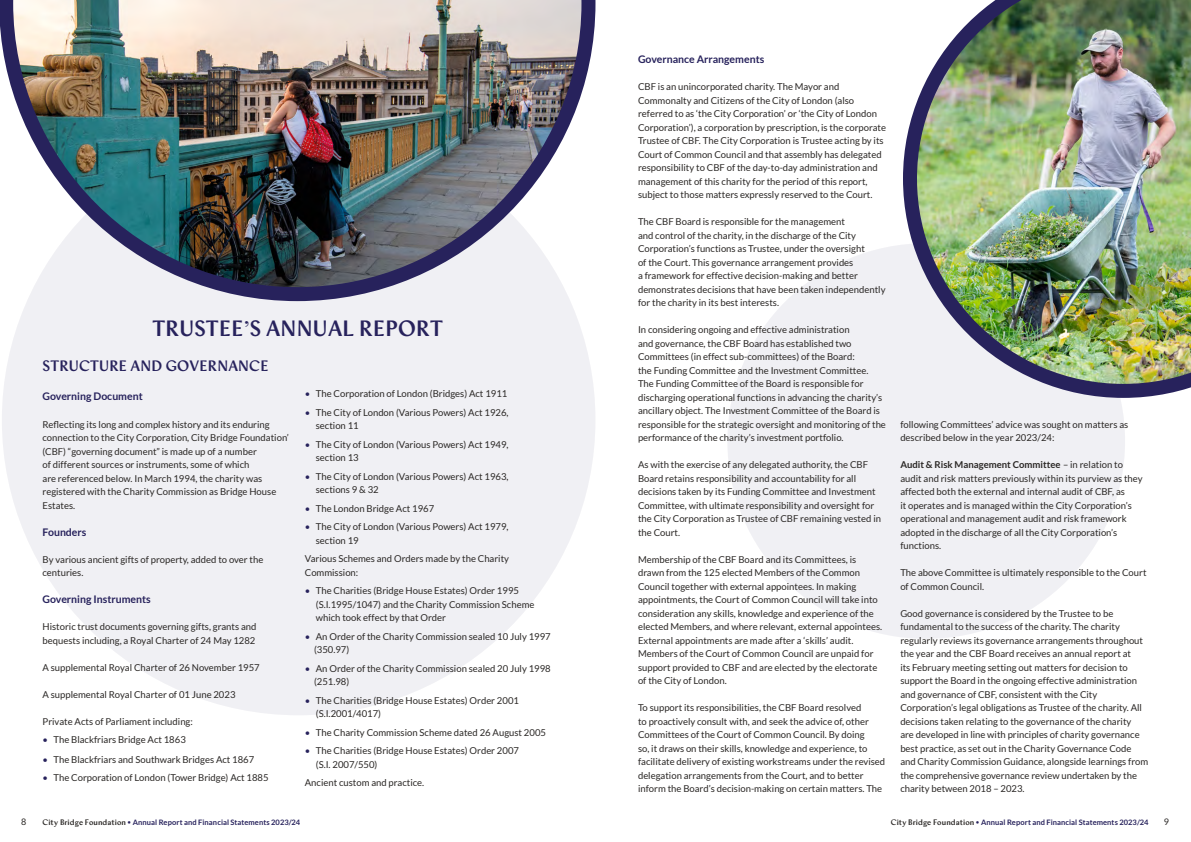
<style>
.page{position:relative;width:1191px;height:842px;background:#fff}
.page>*{position:absolute;margin:0;border:0;box-sizing:border-box;transform-origin:0 0}
.HEADER_RIVER_BLUE_2024{font:600 22px "HW Atlantic";letter-spacing:.01em;color:#27225c}
.Trustees_header_2024{font:600 15px "HW Atlantic";letter-spacing:.01em;color:#27225c}
.Body_text_2024{font:700 10.5px "Lato";color:#27225c}
.Bridge_header_turq_2024{font:700 10.5px "Lato";color:#27225c}
.Body_text_2024-2{font:9.5px/13.5px "Lato";color:#2a2725}
.Bold_leading_5_words{font:9.5px/13.5px "Lato";color:#2a2725}
.t1{font:9px "Lato";color:#2a2725}
.t2{font:700 7.5px "Lato";letter-spacing:.01em;color:#27225c}
.s1{color:#27225c}
.s2{font-weight:700}
.s3{font-family:"HW Atlantic";font-weight:600;font-size:8px;color:#2a2725}
.s4{font-family:"Corbel";font-weight:400;font-size:8px}
</style>
<div class="page">
<div style="left:727px;top:243px;width:398px;height:396px;background:#f0f0f4;border-radius:50%"></div>
<div style="left:2px;top:125px;width:593px;height:590px;background:#f0f0f4;border-radius:50%"></div>
<img style="left:0;top:0;width:595px;height:301px">
<img style="left:903px;top:0;width:288px;height:398px">
<h1 class="HEADER_RIVER_BLUE_2024" style="left:152px;top:314px;width:292px">TRUSTEE’S ANNUAL REPORT</h1>
<h2 class="Trustees_header_2024" style="left:43px;top:356px;width:228px">STRUCTURE AND GOVERNANCE</h2>
<h3 class="Bridge_header_turq_2024" style="left:43px;top:390px;width:102px">Governing Document</h3>
<p class="Body_text_2024-2" style="left:43px;top:417px;width:248px">Reflecting its long and complex history and its enduring connection to the City Corporation, City Bridge Foundation’ (CBF) “governing document” is made up of a number<br>of different sources or instruments, some of which<br>are referenced below. In March 1994, the charity was registered with the Charity Commission as Bridge House Estates.</p>
<p class="Body_text_2024" style="left:43px;top:526px;width:45px">Founders</p>
<p class="Body_text_2024-2" style="left:43px;top:552px;width:222px">By various ancient gifts of property, added to over the centuries.</p>
<p class="Body_text_2024" style="left:43px;top:593px;width:110px">Governing Instruments</p>
<p class="Body_text_2024-2" style="left:43px;top:620px;width:215px">Historic trust documents governing gifts, grants and bequests including, a Royal Charter of 24 May 1282</p>
<p class="Body_text_2024-2" style="left:43px;top:660px;width:219px">A supplemental Royal Charter of 26 November 1957</p>
<p class="Body_text_2024-2" style="left:43px;top:687px;width:194px">A supplemental Royal Charter of 01 June 2023</p>
<p class="Body_text_2024-2" style="left:43px;top:714px;width:152px">Private Acts of Parliament including:</p>
<p class="Body_text_2024-2" style="left:43px;top:733px;width:145px"><span class="s1">•</span> The Blackfriars Bridge Act 1863</p>
<p class="Body_text_2024-2" style="left:43px;top:752px;width:213px"><span class="s1">•</span> The Blackfriars and Southwark Bridges Act 1867</p>
<p class="Body_text_2024-2" style="left:43px;top:771px;width:228px"><span class="s1">•</span> The Corporation of London (Tower Bridge) Act 1885</p>
<p class="Body_text_2024-2" style="left:305px;top:387px;width:204px"><span class="s1">•</span> The Corporation of London (Bridges) Act 1911</p>
<p class="Body_text_2024-2" style="left:316px;top:406px;width:194px;text-indent:-11px"><span class="s1">•</span> The City of London (Various Powers) Act 1926, section 11</p>
<p class="Body_text_2024-2" style="left:316px;top:438px;width:194px;text-indent:-11px"><span class="s1">•</span> The City of London (Various Powers) Act 1949, section 13</p>
<p class="Body_text_2024-2" style="left:316px;top:470px;width:194px;text-indent:-11px"><span class="s1">•</span> The City of London (Various Powers) Act 1963, sections 9 &amp; 32</p>
<p class="Body_text_2024-2" style="left:305px;top:502px;width:131px"><span class="s1">•</span> The London Bridge Act 1967</p>
<p class="Body_text_2024-2" style="left:316px;top:520px;width:194px;text-indent:-11px"><span class="s1">•</span> The City of London (Various Powers) Act 1979, section 19</p>
<p class="Body_text_2024-2" style="left:305px;top:552px;width:206px">Various Schemes and Orders made by the Charity<br>Commission:</p>
<p class="Body_text_2024-2" style="left:316px;top:584px;width:220px;text-indent:-11px"><span class="s1">•</span> The Charities (Bridge House Estates) Order 1995 (S.I.1995/1047) and the Charity Commission Scheme which took effect by that Order</p>
<p class="Body_text_2024-2" style="left:314px;top:630px;width:238px;text-indent:-9px"><span class="s1">•</span> An Order of the Charity Commission sealed 10 July 1997 (350.97)</p>
<p class="Body_text_2024-2" style="left:314px;top:662px;width:238px;text-indent:-9px"><span class="s1">•</span> An Order of the Charity Commission sealed 20 July 1998 (251.98)</p>
<p class="Body_text_2024-2" style="left:316px;top:694px;width:205px;text-indent:-11px"><span class="s1">•</span> The Charities (Bridge House Estates) Order 2001 (S.I.2001/4017)</p>
<p class="Body_text_2024-2" style="left:305px;top:726px;width:243px"><span class="s1">•</span> The Charity Commission Scheme dated 26 August 2005</p>
<p class="Body_text_2024-2" style="left:316px;top:744px;width:205px;text-indent:-11px"><span class="s1">•</span> The Charities (Bridge House Estates) Order 2007 (S.I. 2007/550)</p>
<p class="Body_text_2024-2" style="left:305px;top:776px;width:121px">Ancient custom and practice.</p>
<p class="Body_text_2024" style="left:638px;top:53px;width:128px">Governance Arrangements</p>
<p class="Body_text_2024-2" style="left:638px;top:80px;width:250px">CBF is an unincorporated charity. The Mayor and Commonalty and Citizens of the City of London (also referred to as ‘the City Corporation’ or ‘the City of London Corporation’), a corporation by prescription, is the corporate Trustee of CBF. The City Corporation is Trustee acting by its Court of Common Council and that assembly has delegated responsibility to CBF of the day-to-day administration and management of this charity for the period of this report, subject to those matters expressly reserved to the Court.</p>
<p class="Body_text_2024-2" style="left:638px;top:215px;width:249px">The CBF Board is responsible for the management<br>and control of the charity, in the discharge of the City Corporation’s functions as Trustee, under the oversight<br>of the Court. This governance arrangement provides<br>a framework for effective decision-making and better demonstrates decisions that have been taken independently for the charity in its best interests.</p>
<p class="Body_text_2024-2" style="left:638px;top:323px;width:249px">In considering ongoing and effective administration<br>and governance, the CBF Board has established two Committees (in effect sub-committees) of the Board:<br>the Funding Committee and the Investment Committee.<br>The Funding Committee of the Board is responsible for discharging operational functions in advancing the charity’s ancillary object. The Investment Committee of the Board is responsible for the strategic oversight and monitoring of the performance of the charity’s investment portfolio.</p>
<p class="Body_text_2024-2" style="left:638px;top:458px;width:244px">As with the exercise of any delegated authority, the CBF Board retains responsibility and accountability for all decisions taken by its Funding Committee and Investment Committee, with ultimate responsibility and oversight for the City Corporation as Trustee of CBF remaining vested in the Court.</p>
<p class="Body_text_2024-2" style="left:638px;top:552px;width:246px">Membership of the CBF Board and its Committees, is drawn from the 125 elected Members of the Common Council together with external appointees. In making appointments, the Court of Common Council will take into consideration any skills, knowledge and experience of the elected Members, and where relevant, external appointees.<br>External appointments are made after a ‘skills’ audit.<br>Members of the Court of Common Council are unpaid for support provided to CBF and are elected by the electorate of the City of London.</p>
<p class="Body_text_2024-2" style="left:638px;top:701px;width:249px">To support its responsibilities, the CBF Board resolved<br>to proactively consult with, and seek the advice of, other Committees of the Court of Common Council. By doing<br>so, it draws on their skills, knowledge and experience, to facilitate delivery of existing workstreams under the revised delegation arrangements from the Court, and to better inform the Board’s decision-making on certain matters. The</p>
<p class="Body_text_2024-2" style="left:900px;top:417px;width:229px">following Committees’ advice was sought on matters as described below in the year 2023/24:</p>
<p class="Bold_leading_5_words" style="left:900px;top:458px;width:244px"><span class="s2">Audit &amp; Risk Management Committee</span> – in relation to audit and risk matters previously within its purview as they affected both the external and internal audit of CBF, as<br>it operates and is managed within the City Corporation’s operational and management audit and risk framework adopted in the discharge of all the City Corporation’s functions.</p>
<p class="Body_text_2024-2" style="left:900px;top:566px;width:248px">The above Committee is ultimately responsible to the Court of Common Council.</p>
<p class="Body_text_2024-2" style="left:900px;top:606px;width:249px">Good governance is considered by the Trustee to be fundamental to the success of the charity. The charity regularly reviews its governance arrangements throughout the year and the CBF Board receives an annual report at<br>its February meeting setting out matters for decision to support the Board in the ongoing effective administration and governance of CBF, consistent with the City Corporation’s legal obligations as Trustee of the charity. All decisions taken relating to the governance of the charity<br>are developed in line with principles of charity governance best practice, as set out in the Charity Governance Code and Charity Commission Guidance, alongside learnings from the comprehensive governance review undertaken by the charity between 2018 – 2023.</p>
<p class="t1" style="left:21px;top:817px;width:7px">8</p>
<p class="t2" style="left:43px;top:817px;width:259px"><span class="s3">City Bridge Foundation</span> <span class="s4">•</span> Annual Report and Financial Statements 2023/24</p>
<p class="t2" style="left:890px;top:818px;width:259px"><span class="s3">City Bridge Foundation</span> <span class="s4">•</span> Annual Report and Financial Statements 2023/24</p>
<p class="t1" style="left:1163px;top:817px;width:7px">9</p>
</div>
